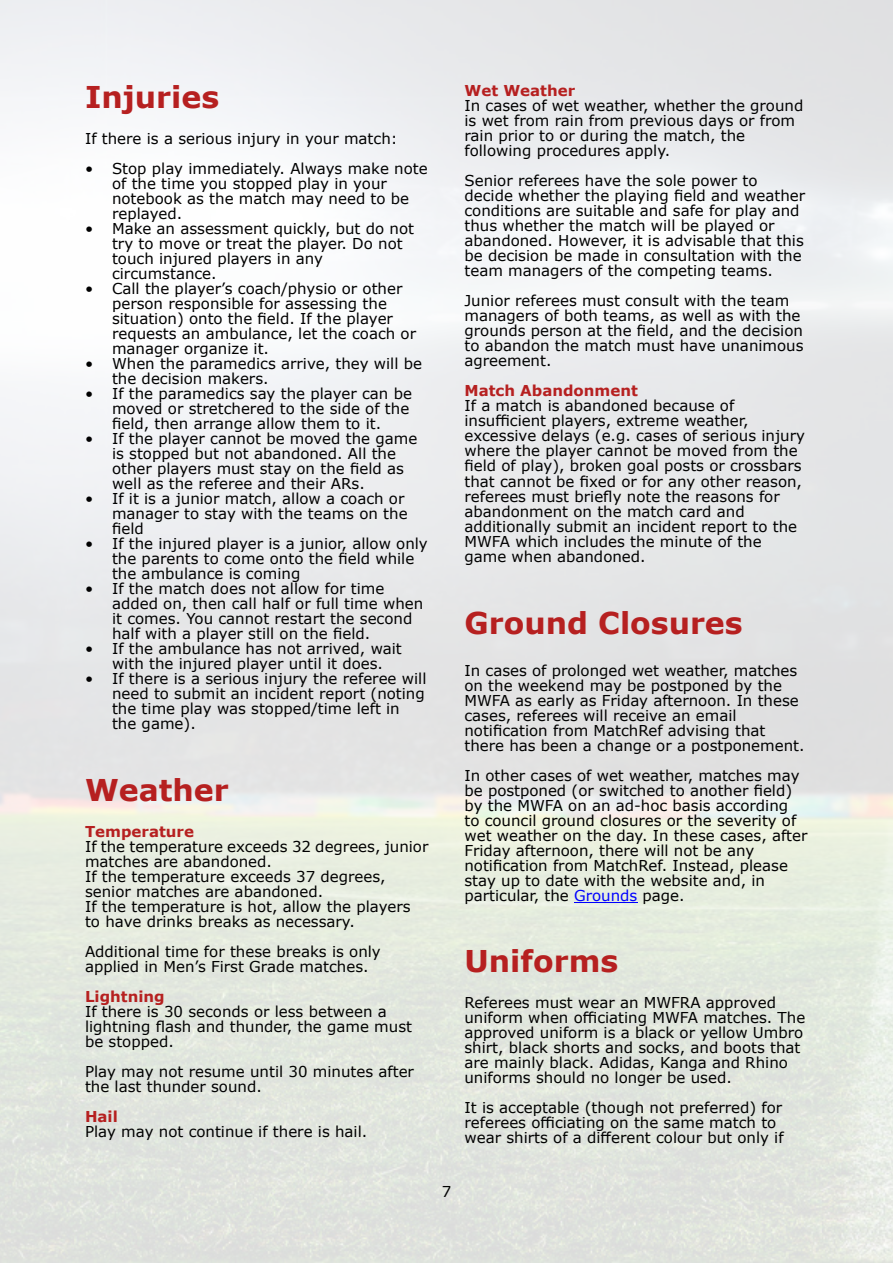
<style>
.page{position:relative;width:893px;height:1263px;background:#fff}
.page>*{position:absolute;margin:0;border:0;box-sizing:border-box;transform-origin:0 0}
.t1{font:700 30px "Verdana";color:#b62020}
.t2{font:15px/15px "Verdana";color:#000}
.t3{font:700 15px "Verdana";color:#b62020}
.s1{color:#00f}
</style>
<div class="page">
<img style="left:0;top:0;width:893px;height:1263px">
<hr style="left:574px;top:902px;width:63px;height:1px;background:#00f">
<h1 class="t1" style="left:85px;top:85px;width:136px">Injuries</h1>
<p class="t2" style="left:85px;top:132px;width:314px">If there is a serious injury in your match:</p>
<p class="t2" style="left:112px;top:162px;width:317px;text-indent:-27px">• Stop play immediately. Always make note of the time you stopped play in your notebook as the match may need to be replayed.</p>
<p class="t2" style="left:112px;top:222px;width:303px;text-indent:-27px">• Make an assessment quickly, but do not try to move or treat the player. Do not touch injured players in any circumstance.</p>
<p class="t2" style="left:112px;top:282px;width:306px;text-indent:-27px">• Call the player’s coach/physio or other person responsible for assessing the situation) onto the field. If the player requests an ambulance, let the coach or manager organize it.</p>
<p class="t2" style="left:112px;top:357px;width:312px;text-indent:-27px">• When the paramedics arrive, they will be the decision makers.</p>
<p class="t2" style="left:112px;top:387px;width:301px;text-indent:-27px">• If the paramedics say the player can be moved or stretchered to the side of the field, then arrange allow them to it.</p>
<p class="t2" style="left:112px;top:432px;width:307px;text-indent:-27px">• If the player cannot be moved the game is stopped but not abandoned. All the other players must stay on the field as well as the referee and their ARs.</p>
<p class="t2" style="left:112px;top:492px;width:297px;text-indent:-27px">• If it is a junior match, allow a coach or manager to stay with the teams on the field</p>
<p class="t2" style="left:112px;top:537px;width:317px;text-indent:-27px">• If the injured player is a junior, allow only the parents to come onto the field while the ambulance is coming</p>
<p class="t2" style="left:112px;top:582px;width:313px;text-indent:-27px">• If the match does not allow for time added on, then call half or full time when it comes. You cannot restart the second half with a player still on the field.</p>
<p class="t2" style="left:85px;top:642px;width:318px;text-align:center">• If the ambulance has not arrived, wait with the injured player until it does.</p>
<p class="t2" style="left:112px;top:672px;width:316px;text-indent:-27px">• If there is a serious injury the referee will need to submit an incident report (noting the time play was stopped/time left in the game).</p>
<h1 class="t1" style="left:85px;top:778px;width:145px">Weather</h1>
<p class="t3" style="left:85px;top:826px;width:110px">Temperature</p>
<p class="t2" style="left:85px;top:841px;width:345px">If the temperature exceeds 32 degrees, junior matches are abandoned.<br>If the temperature exceeds 37 degrees, senior matches are abandoned.<br>If the temperature is hot, allow the players to have drinks breaks as necessary.</p>
<p class="t2" style="left:85px;top:946px;width:297px">Additional time for these breaks is only applied in Men’s First Grade matches.</p>
<p class="t3" style="left:85px;top:991px;width:81px">Lightning</p>
<p class="t2" style="left:85px;top:1006px;width:329px">If there is 30 seconds or less between a lightning flash and thunder, the game must be stopped.</p>
<p class="t2" style="left:85px;top:1066px;width:330px">Play may not resume until 30 minutes after the last thunder sound.</p>
<p class="t3" style="left:85px;top:1111px;width:34px">Hail</p>
<p class="t2" style="left:85px;top:1126px;width:284px">Play may not continue if there is hail.</p>
<p class="t3" style="left:464px;top:85px;width:112px">Wet Weather</p>
<p class="t2" style="left:464px;top:100px;width:340px">In cases of wet weather, whether the ground is wet from rain from previous days or from rain prior to or during the match, the following procedures apply.</p>
<p class="t2" style="left:464px;top:175px;width:342px">Senior referees have the sole power to decide whether the playing field and weather conditions are suitable and safe for play and thus whether the match will be played or abandoned. However, it is advisable that this be decision be made in consultation with the team managers of the competing teams.</p>
<p class="t2" style="left:464px;top:295px;width:341px">Junior referees must consult with the team managers of both teams, as well as with the grounds person at the field, and the decision to abandon the match must have unanimous agreement.</p>
<p class="t3" style="left:464px;top:385px;width:175px">Match Abandonment</p>
<p class="t2" style="left:464px;top:400px;width:342px">If a match is abandoned because of insufficient players, extreme weather, excessive delays (e.g. cases of serious injury where the player cannot be moved from the field of play), broken goal posts or crossbars that cannot be fixed or for any other reason, referees must briefly note the reasons for abandonment on the match card and additionally submit an incident report to the MWFA which includes the minute of the game when abandoned.</p>
<h1 class="t1" style="left:464px;top:611px;width:280px">Ground Closures</h1>
<p class="t2" style="left:464px;top:664px;width:342px">In cases of prolonged wet weather, matches on the weekend may be postponed by the MWFA as early as Friday afternoon. In these cases, referees will receive an email notification from MatchRef advising that there has been a change or a postponement.</p>
<p class="t2" style="left:464px;top:769px;width:344px">In other cases of wet weather, matches may be postponed (or switched to another field) by the MWFA on an ad-hoc basis according<br>to council ground closures or the severity of wet weather on the day. In these cases, after Friday afternoon, there will not be any notification from MatchRef. Instead, please stay up to date with the website and, in particular, the <span class="s1">Grounds</span> page.</p>
<h1 class="t1" style="left:464px;top:949px;width:155px">Uniforms</h1>
<p class="t2" style="left:464px;top:997px;width:342px">Referees must wear an MWFRA approved uniform when officiating MWFA matches. The approved uniform is a black or yellow Umbro shirt, black shorts and socks, and boots that are mainly black. Adidas, Kanga and Rhino uniforms should no longer be used.</p>
<p class="t2" style="left:464px;top:1102px;width:321px">It is acceptable (though not preferred) for referees officiating on the same match to wear shirts of a different colour but only if</p>
<p class="t2" style="left:442px;top:1185px;width:11px">7</p>
</div>
